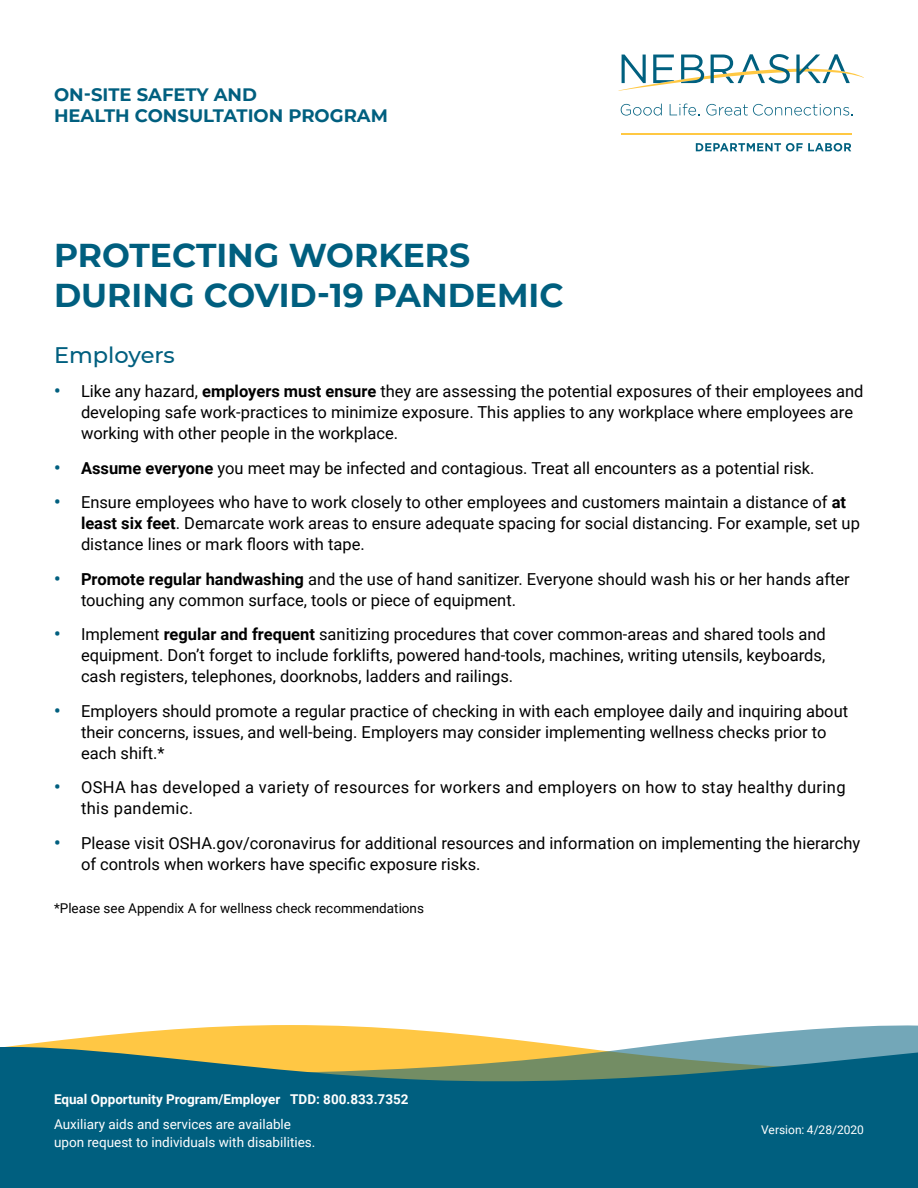
<style>
.page{position:relative;width:918px;height:1188px;background:#fff}
.page>*{position:absolute;margin:0;border:0;box-sizing:border-box;transform-origin:0 0}
.t1{font:700 33px/40.5px "Montserrat";color:#005f7f}
.Body_Copy{font:500 22.5px "Montserrat";color:#005f7f}
.Step_Heading{font:700 18px/21.6px "Montserrat";color:#005f7f}
.t2{font:16.5px/21px "Roboto";color:#000}
.t3{font:16.5px/21px "Roboto";letter-spacing:.02em;color:#000}
.t4{font:13.5px/18px "Roboto";color:#fff}
.Body_Copy-2{font:13.5px "Roboto";color:#000}
.t5{font:700 13.5px "Roboto";color:#fff}
.t6{font:12px "Roboto";color:#fff}
.s1{font-weight:700;font-size:18px;color:#005f7f}
.s2{font-weight:700}
</style>
<div class="page">
<svg style="left:5px;top:1025px;width:913px;height:22px"></svg>
<svg style="left:0;top:1047px;width:918px;height:141px;background:#1a6a7b"></svg>
<hr style="left:621px;top:133px;width:231px;height:1px;background:#ffc843">
<svg style="left:621px;top:104px;width:41px;height:12px"></svg>
<svg style="left:670px;top:104px;width:29px;height:12px"></svg>
<svg style="left:706px;top:104px;width:147px;height:12px"></svg>
<svg style="left:619px;top:54px;width:245px;height:37px"></svg>
<svg style="left:696px;top:143px;width:155px;height:8px"></svg>
<p class="Step_Heading" style="left:54px;top:83px;width:335px">ON-SITE SAFETY AND<br>HEALTH CONSULTATION PROGRAM</p>
<p class="t1" style="left:54px;top:233px;width:511px">PROTECTING WORKERS<br>DURING COVID-19 PANDEMIC</p>
<p class="Body_Copy" style="left:54px;top:339px;width:122px">Employers</p>
<p class="t2" style="left:81px;top:380px;width:784px;text-indent:-27px"><span class="s1">•</span> Like any hazard, <span class="s2">employers must ensure</span> they are assessing the potential exposures of their employees and developing safe work-practices to minimize exposure. This applies to any workplace where employees are working with other people in the workplace.</p>
<p class="t2" style="left:54px;top:457px;width:762px"><span class="s1">•</span> <span class="s2">Assume everyone</span> you meet may be infected and contagious. Treat all encounters as a potential risk.</p>
<p class="t2" style="left:81px;top:491px;width:780px;text-indent:-27px"><span class="s1">•</span> Ensure employees who have to work closely to other employees and customers maintain a distance of <span class="s2">at least six feet</span>. Demarcate work areas to ensure adequate spacing for social distancing. For example, set up distance lines or mark floors with tape.</p>
<p class="t2" style="left:81px;top:568px;width:770px;text-indent:-27px"><span class="s1">•</span> <span class="s2">Promote regular handwashing</span> and the use of hand sanitizer. Everyone should wash his or her hands after touching any common surface, tools or piece of equipment.</p>
<p class="t2" style="left:81px;top:623px;width:746px;text-align:justify;text-indent:-27px"><span class="s1">•</span> Implement <span class="s2">regular and frequent</span> sanitizing procedures that cover common-areas and shared tools and equipment. Don’t forget to include forklifts, powered hand-tools, machines, writing utensils, keyboards, cash registers, telephones, doorknobs, ladders and railings.</p>
<p class="t2" style="left:81px;top:700px;width:769px;text-indent:-27px"><span class="s1">•</span> Employers should promote a regular practice of checking in with each employee daily and inquiring about their concerns, issues, and well-being. Employers may consider implementing wellness checks prior to each shift.*</p>
<p class="t3" style="left:81px;top:776px;width:766px;text-indent:-27px"><span class="s1">•</span> OSHA has developed a variety of resources for workers and employers on how to stay healthy during this pandemic.</p>
<p class="t2" style="left:81px;top:832px;width:781px;text-indent:-27px"><span class="s1">•</span> Please visit OSHA.gov/coronavirus for additional resources and information on implementing the hierarchy of controls when workers have specific exposure risks.</p>
<p class="Body_Copy-2" style="left:54px;top:899px;width:372px">*Please see Appendix A for wellness check recommendations</p>
<p class="t5" style="left:54px;top:1090px;width:356px">Equal Opportunity Program/Employer TDD: 800.833.7352</p>
<p class="t4" style="left:54px;top:1115px;width:263px">Auxiliary aids and services are available upon request to individuals with disabilities.</p>
<p class="t6" style="left:761px;top:1122px;width:104px">Version: 4/28/2020</p>
</div>
